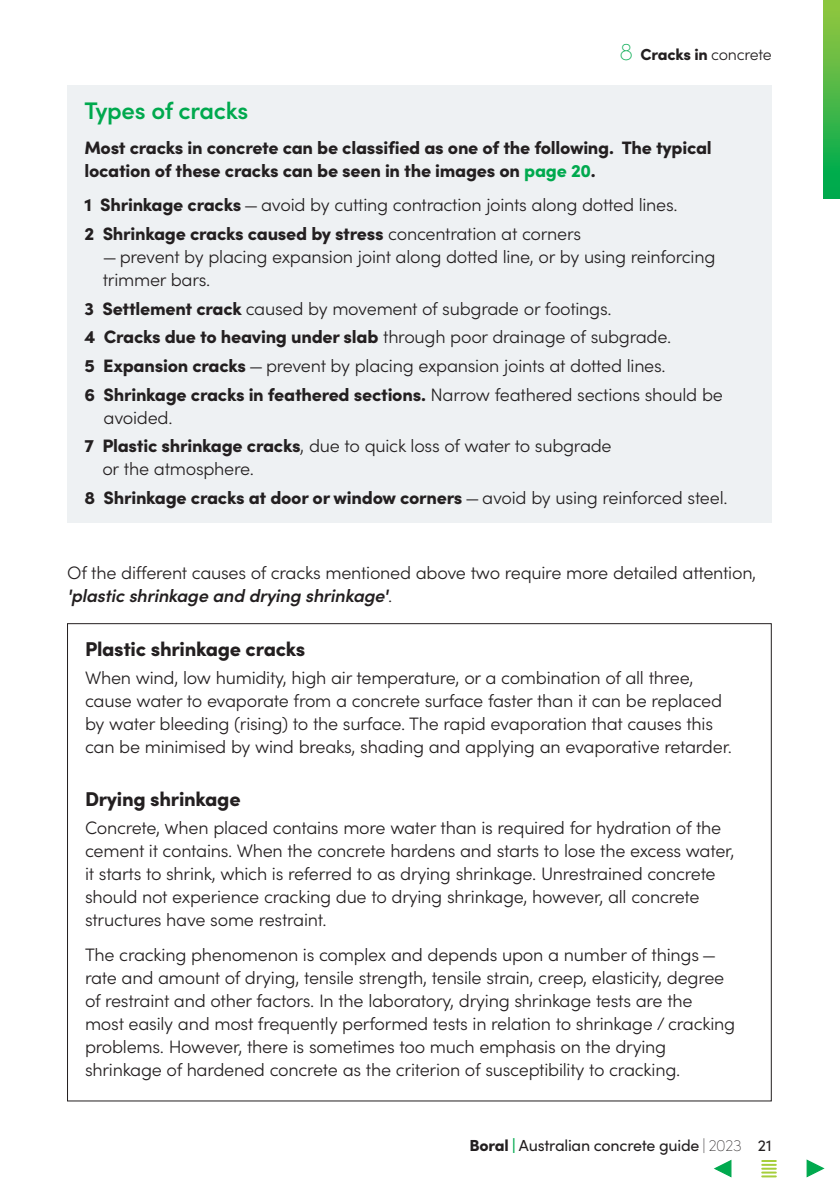
<style>
.page{position:relative;width:840px;height:1191px;background:#fff}
.page>*{position:absolute;margin:0;border:0;box-sizing:border-box;transform-origin:0 0}
.t1{font:600 24px "Sofia Pro";letter-spacing:-.015em;color:#00a94e}
.t2{font:900 20px "Sofia Pro";letter-spacing:-.015em;color:#231f20}
.t3{font:300 18px/23px "Sofia Pro";letter-spacing:-.015em;color:#231f20}
.t4{font:900 18px/23px "Sofia Pro";letter-spacing:-.015em;color:#231f20}
.t5{font:16px "Sofia Pro";letter-spacing:-.015em;color:#231f20}
.t6{font:900 16px "Sofia Pro";letter-spacing:-.02em;color:#231f20}
.s1{font-weight:200;font-size:24px;color:#00a94e}
.s2{font-weight:300}
.s3{color:#00a94e}
.s4{font-weight:900}
.s5{font-weight:600;font-style:italic}
.s6{font-weight:900;color:#00a94e}
.s7{font-weight:200}
</style>
<div class="page">
<div style="left:822px;top:0;width:17px;height:199px;background:linear-gradient(to bottom,#9ac73f,#00a94f)"></div>
<div style="left:67px;top:85px;width:704px;height:437px;background:#eef1f3"></div>
<svg style="left:714px;top:1160px;width:17px;height:17px"></svg>
<svg style="left:806px;top:1159px;width:18px;height:19px"></svg>
<svg style="left:761px;top:1160px;width:14px;height:17px"></svg>
<p class="t6" style="left:619px;top:41px;width:154px"><span class="s1">8</span> Cracks in <span class="s2">concrete</span></p>
<h1 class="t1" style="left:84px;top:93px;width:165px">Types of cracks</h1>
<p class="t4" style="left:84px;top:134px;width:628px">Most cracks in concrete can be classified as one of the following. The typical location of these cracks can be seen in the images on <span class="s3">page 20</span>.</p>
<p class="t3" style="left:84px;top:189px;width:594px;line-height:28.6px"><span class="s4">1 Shrinkage cracks</span> — avoid by cutting contraction joints along dotted lines.<br><span class="s4">2 Shrinkage cracks caused by stress</span> concentration at corners</p>
<p class="t3" style="left:103px;top:244px;width:613px">— prevent by placing expansion joint along dotted line, or by using reinforcing trimmer bars.</p>
<p class="t3" style="left:84px;top:293px;width:639px;line-height:28.6px"><span class="s4">3 Settlement crack</span> caused by movement of subgrade or footings.<br><span class="s4">4 Cracks due to heaving under slab</span> through poor drainage of subgrade.<br><span class="s4">5 Expansion cracks</span> — prevent by placing expansion joints at dotted lines.<br><span class="s4">6 Shrinkage cracks in feathered sections.</span> Narrow feathered sections should be</p>
<p class="t3" style="left:84px;top:402px;width:528px;line-height:28.6px;text-indent:19px">avoided.<br><span class="s4">7 Plastic shrinkage cracks</span>, due to quick loss of water to subgrade</p>
<p class="t3" style="left:84px;top:454px;width:644px;line-height:28.6px;text-indent:18px">or the atmosphere.<br><span class="s4">8 Shrinkage cracks at door or window corners</span> — avoid by using reinforced steel.</p>
<p class="t3" style="left:67px;top:560px;width:690px">Of the different causes of cracks mentioned above two require more detailed attention, <span class="s5">'plastic shrinkage and drying shrinkage'</span>.</p>
<p class="t2" style="left:85px;top:633px;width:222px">Plastic shrinkage cracks</p>
<p class="t3" style="left:85px;top:665px;width:648px">When wind, low humidity, high air temperature, or a combination of all three, cause water to evaporate from a concrete surface faster than it can be replaced by water bleeding (rising) to the surface. The rapid evaporation that causes this can be minimised by wind breaks, shading and applying an evaporative retarder.</p>
<p class="t2" style="left:85px;top:783px;width:157px">Drying shrinkage</p>
<p class="t3" style="left:85px;top:815px;width:650px">Concrete, when placed contains more water than is required for hydration of the cement it contains. When the concrete hardens and starts to lose the excess water, it starts to shrink, which is referred to as drying shrinkage. Unrestrained concrete should not experience cracking due to drying shrinkage, however, all concrete structures have some restraint.</p>
<p class="t3" style="left:85px;top:942px;width:651px">The cracking phenomenon is complex and depends upon a number of things — rate and amount of drying, tensile strength, tensile strain, creep, elasticity, degree of restraint and other factors. In the laboratory, drying shrinkage tests are the most easily and most frequently performed tests in relation to shrinkage / cracking problems. However, there is sometimes too much emphasis on the drying shrinkage of hardened concrete as the criterion of susceptibility to cracking.</p>
<p class="t5" style="left:469px;top:1134px;width:303px"><span class="s4">Boral</span> <span class="s6">|</span> Australian concrete guide <span class="s7">| 2023</span> 21</p>
</div>
